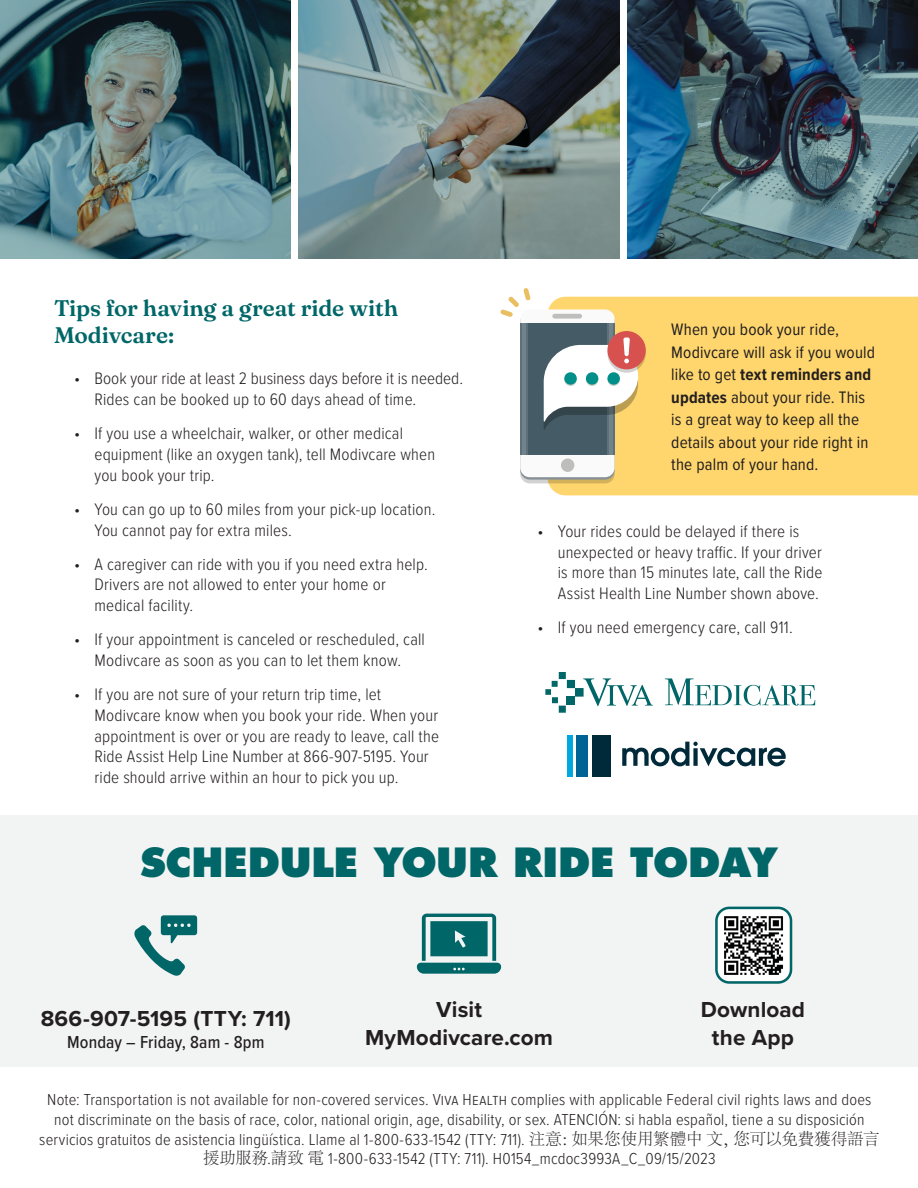
<style>
.page{position:relative;width:918px;height:1188px;background:#fff}
.page>*{position:absolute;margin:0;border:0;box-sizing:border-box;transform-origin:0 0}
.t1{font:800 39.15px "Futura";letter-spacing:-.01em;color:#006667}
.t2{font:700 22.5px/28.5px "Proxima Nova";letter-spacing:.01em;color:#231f20;text-align:center}
.t3{font:600 22.5px/27px "Fraunces";letter-spacing:-.005em;color:#006667}
.t4{font:500 18px "Proxima Nova Cond";letter-spacing:.01em;color:#231f20}
.t5{font:300 17.25px/20.7px "Proxima Nova Cond";letter-spacing:.01em;color:#231f20}
.t6{font:17.25px/22.5px "Proxima Nova Cond";letter-spacing:.01em;color:#231f20}
.t7{font:300 16.5px/19.8px "Proxima Nova Cond";letter-spacing:.015em;color:#231f20;text-align:center}
.s1{font-weight:700}
.s2{font-family:"Adobe Song Std"}
</style>
<div class="page">
<img style="left:0;top:0;width:291px;height:258px">
<img style="left:299px;top:0;width:320px;height:258px">
<img style="left:627px;top:0;width:291px;height:258px">
<div style="left:0;top:816px;width:918px;height:251px;background:#f2f3f3"></div>
<div style="left:548px;top:297px;width:370px;height:198px;background:#ffd66d"></div>
<div style="left:520px;top:309px;width:95px;height:168px;background:#fafafa;border-radius:10px"></div>
<div style="left:520px;top:323px;width:95px;height:132px;background:#455b65"></div>
<svg style="left:607px;top:323px;width:8px;height:132px"></svg>
<hr style="left:609px;top:323px;width:3px;height:132px;background:#fff">
<div style="left:561px;top:459px;width:13px;height:13px;background:#bebebd;border-radius:50%"></div>
<svg style="left:607px;top:334px;width:39px;height:39px"></svg>
<div style="left:607px;top:331px;width:39px;height:38px;background:#d7524f;border-radius:50%"></div>
<svg style="left:544px;top:337px;width:94px;height:93px"></svg>
<svg style="left:500px;top:288px;width:30px;height:29px"></svg>
<div style="left:520px;top:323px;width:8px;height:132px;background:#5e717a"></div>
<hr style="left:522px;top:323px;width:4px;height:132px;background:#72838b">
<div style="left:552px;top:314px;width:30px;height:5px;background:#bebebd;border-radius:2px"></div>
<div style="left:559px;top:672px;width:7px;height:7px;background:#006667"></div>
<div style="left:559px;top:706px;width:7px;height:7px;background:#006667"></div>
<div style="left:575px;top:688px;width:9px;height:9px;background:#006667"></div>
<div style="left:567px;top:680px;width:8px;height:8px;background:#006667"></div>
<div style="left:567px;top:697px;width:8px;height:8px;background:#006667"></div>
<svg style="left:545px;top:681px;width:13px;height:22px"></svg>
<svg style="left:583px;top:678px;width:70px;height:28px"></svg>
<svg style="left:665px;top:678px;width:150px;height:28px"></svg>
<div style="left:576px;top:735px;width:12px;height:42px;background:#006395"></div>
<div style="left:592px;top:735px;width:19px;height:42px;background:#00293a"></div>
<div style="left:567px;top:735px;width:5px;height:42px;background:#00a7e1"></div>
<svg style="left:622px;top:742px;width:164px;height:24px"></svg>
<div style="left:716px;top:908px;width:75px;height:74px;background:#fff;border-radius:13px"></div>
<img style="left:721px;top:912px;width:66px;height:66px">
<div style="left:715px;top:907px;width:77px;height:77px;border:3px solid #006667;border-radius:13px"></div>
<svg style="left:416px;top:914px;width:86px;height:60px"></svg>
<svg style="left:134px;top:915px;width:63px;height:61px"></svg>
<h2 class="t3" style="left:54px;top:294px;width:346px">Tips for having a great ride with<br>Modivcare:</h2>
<p class="t5" style="left:95px;top:367px;width:370px;text-indent:-20px">• Book your ride at least 2 business days before it is needed.<br>Rides can be booked up to 60 days ahead of time.</p>
<p class="t5" style="left:95px;top:422px;width:342px;text-indent:-20px">• If you use a wheelchair, walker, or other medical equipment (like an oxygen tank), tell Modivcare when you book your trip.</p>
<p class="t5" style="left:95px;top:498px;width:342px;text-indent:-20px">• You can go up to 60 miles from your pick-up location.<br>You cannot pay for extra miles.</p>
<p class="t5" style="left:95px;top:553px;width:335px;text-indent:-20px">• A caregiver can ride with you if you need extra help.<br>Drivers are not allowed to enter your home or medical facility.</p>
<p class="t5" style="left:74px;top:628px;width:352px;text-align:center">• If your appointment is canceled or rescheduled, call<br>Modivcare as soon as you can to let them know.</p>
<p class="t5" style="left:95px;top:683px;width:346px;text-indent:-20px">• If you are not sure of your return trip time, let Modivcare know when you book your ride. When your appointment is over or you are ready to leave, call the Ride Assist Help Line Number at 866-907-5195. Your ride should arrive within an hour to pick you up.</p>
<p class="t6" style="left:671px;top:317px;width:206px">When you book your ride,<br>Modivcare will ask if you would like to get <span class="s1">text reminders and updates</span> about your ride. This is a great way to keep all the details about your ride right in the palm of your hand.</p>
<p class="t5" style="left:558px;top:520px;width:266px;text-indent:-20px">• Your rides could be delayed if there is unexpected or heavy traffic. If your driver is more than 15 minutes late, call the Ride Assist Health Line Number shown above.</p>
<p class="t5" style="left:538px;top:616px;width:257px">• If you need emergency care, call 911.</p>
<h1 class="t1" style="left:140px;top:838px;width:639px">SCHEDULE YOUR RIDE TODAY</h1>
<h2 class="t2" style="left:41px;top:1003px;width:252px">866-907-5195 (TTY: 711)</h2>
<p class="t4" style="left:67px;top:1029px;width:199px">Monday – Friday, 8am - 8pm</p>
<h2 class="t2" style="left:365px;top:995px;width:189px">Visit<br>MyModivcare.com</h2>
<h2 class="t2" style="left:701px;top:995px;width:106px">Download the App</h2>
<p class="t7" style="left:39px;top:1089px;width:842px">Note: Transportation is not available for non-covered services. Viva Health complies with applicable Federal civil rights laws and does not discriminate on the basis of race, color, national origin, age, disability, or sex. ATENCIÓN: si habla español, tiene a su disposición servicios gratuitos de asistencia lingüística. Llame al 1-800-633-1542 (TTY: 711). <span class="s2">注意：如果您使用繁體中 文，您可以免費獲得語言援助服務.請致 電</span> 1-800-633-1542 (TTY: 711). H0154_mcdoc3993A_C_09/15/2023</p>
</div>
